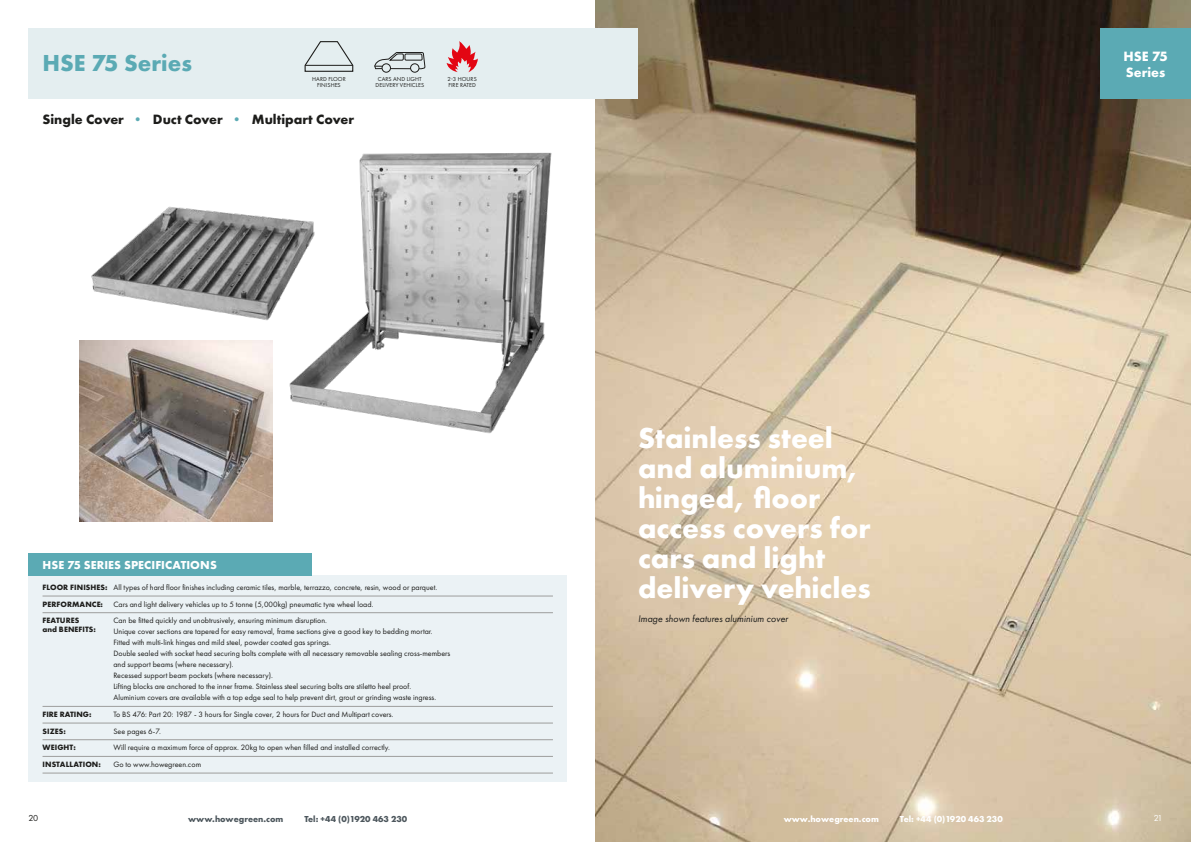
<style>
.page{position:relative;width:1191px;height:842px;background:#fff}
.page>*{position:absolute;margin:0;border:0;box-sizing:border-box;transform-origin:0 0}
.t1{font:700 30px/30px "Futura PT";color:#fff}
.t2{font:700 24px "Futura PT";color:#5baab4}
.t3{font:700 14px "Futura PT";color:#1d1d1b}
.t4{font:700 14px "Futura PT";color:#fff}
.t5{font:700 12px "Futura PT";letter-spacing:.01em;color:#fff}
.t6{font:italic 10px "Futura PT";color:#1d1d1b}
.t7{font:700 9px "Futura PT";color:#4c565c}
.t8{font:700 9px "Futura PT";color:#fff}
.t9{font:9px "Futura PT";color:#1d1d1b}
.t10{font:9px "Futura PT";color:#fff}
.t11{font:8px/11px "Futura PT";color:#1d1d1b}
.t12{font:700 8px "Futura PT";letter-spacing:.01em;color:#1d1d1b}
.t13{font:6px/6px "Futura PT";letter-spacing:.01em;color:#1d1d1b;text-align:center}
.s1{color:#5baab4}
.s2{font-weight:700}
</style>
<div class="page">
<img style="left:595px;top:0;width:596px;height:842px">
<div style="left:28px;top:575px;width:539px;height:207px;background:#ebf2f5"></div>
<div style="left:28px;top:553px;width:284px;height:22px;background:#5baab4"></div>
<hr style="left:43px;top:596px;width:510px;height:1px;background:#9d9d9c">
<hr style="left:43px;top:612px;width:510px;height:1px;background:#9d9d9c">
<hr style="left:43px;top:706px;width:510px;height:1px;background:#9d9d9c">
<hr style="left:43px;top:723px;width:510px;height:1px;background:#9d9d9c">
<hr style="left:43px;top:739px;width:510px;height:1px;background:#9d9d9c">
<hr style="left:43px;top:756px;width:510px;height:1px;background:#9d9d9c">
<hr style="left:43px;top:773px;width:510px;height:1px;background:#9d9d9c">
<div style="left:1100px;top:28px;width:91px;height:71px;background:#5baab4"></div>
<div style="left:28px;top:28px;width:610px;height:71px;background:#e4eef0"></div>
<svg style="left:304px;top:41px;width:49px;height:31px"></svg>
<svg style="left:374px;top:52px;width:51px;height:21px"></svg>
<svg style="left:446px;top:41px;width:32px;height:31px"></svg>
<img style="left:272px;top:152px;width:280px;height:296px">
<img style="left:91px;top:198px;width:249px;height:135px">
<img style="left:79px;top:340px;width:193px;height:182px">
<h2 class="t2" style="left:43px;top:47px;width:151px">HSE 75 Series</h2>
<p class="t13" style="left:312px;top:76px;width:35px">HARD FLOOR<br>FINISHES</p>
<h3 class="t3" style="left:43px;top:110px;width:313px">Single Cover <span class="s1">•</span> Duct Cover <span class="s1">•</span> Multipart Cover</h3>
<p class="t13" style="left:375px;top:76px;width:50px">CARS AND LIGHT<br>DELIVERY VEHICLES</p>
<p class="t13" style="left:447px;top:76px;width:31px;text-align:left">2-3 HOURS<br>FIRE RATED</p>
<h3 class="t5" style="left:43px;top:557px;width:176px">HSE 75 SERIES SPECIFICATIONS</h3>
<p class="t11" style="left:43px;top:579px;width:396px;line-height:16.7px"><span class="s2">FLOOR FINISHES:</span> All types of hard floor finishes including ceramic tiles, marble, terrazzo, concrete, resin, wood or parquet.<br><span class="s2">PERFORMANCE:</span></p>
<p class="t11" style="left:113px;top:599px;width:261px">Cars and light delivery vehicles up to 5 tonne (5,000kg) pneumatic tyre wheel load.</p>
<p class="t12" style="left:43px;top:616px;width:38px">FEATURES</p>
<p class="t11" style="left:113px;top:615px;width:215px">Can be fitted quickly and unobtrusively, ensuring minimum disruption.</p>
<p class="t12" style="left:43px;top:625px;width:55px">and BENEFITS:</p>
<p class="t11" style="left:113px;top:626px;width:338px">Unique cover sections are tapered for easy removal, frame sections give a good key to bedding mortar.<br>Fitted with multi-link hinges and mild steel, powder coated gas springs.<br>Double sealed with socket head securing bolts complete with all necessary removable sealing cross-members and support beams (where necessary).<br>Recessed support beam pockets (where necessary).<br>Lifting blocks are anchored to the inner frame. Stainless steel securing bolts are stiletto heel proof.<br>Aluminium covers are available with a top edge seal to help prevent dirt, grout or grinding waste ingress.</p>
<p class="t12" style="left:43px;top:709px;width:50px">FIRE RATING:</p>
<p class="t11" style="left:113px;top:709px;width:281px">To BS 476: Part 20: 1987 - 3 hours for Single cover, 2 hours for Duct and Multipart covers.</p>
<p class="t12" style="left:43px;top:726px;width:25px">SIZES:</p>
<p class="t11" style="left:113px;top:726px;width:49px">See pages 6-7.</p>
<p class="t12" style="left:43px;top:743px;width:35px">WEIGHT:</p>
<p class="t11" style="left:113px;top:742px;width:278px">Will require a maximum force of approx. 20kg to open when filled and installed correctly.</p>
<p class="t12" style="left:43px;top:759px;width:60px">INSTALLATION:</p>
<p class="t11" style="left:113px;top:759px;width:89px">Go to www.howegreen.com</p>
<h1 class="t1" style="left:638px;top:422px;width:234px">Stainless steel and aluminium, hinged, floor access covers for cars and light delivery vehicles</h1>
<p class="t6" style="left:638px;top:612px;width:152px">Image shown features aluminium cover</p>
<h3 class="t4" style="left:1123px;top:47px;width:46px">HSE 75</h3>
<h3 class="t4" style="left:1125px;top:63px;width:41px">Series</h3>
<p class="t9" style="left:28px;top:812px;width:11px">20</p>
<p class="t7" style="left:188px;top:813px;width:97px">www.howegreen.com</p>
<p class="t7" style="left:304px;top:813px;width:104px">Tel: +44 (0)1920 463 230</p>
<p class="t10" style="left:1153px;top:812px;width:10px">21</p>
<p class="t8" style="left:783px;top:813px;width:97px">www.howegreen.com</p>
<p class="t8" style="left:900px;top:813px;width:104px">Tel: +44 (0)1920 463 230</p>
</div>
